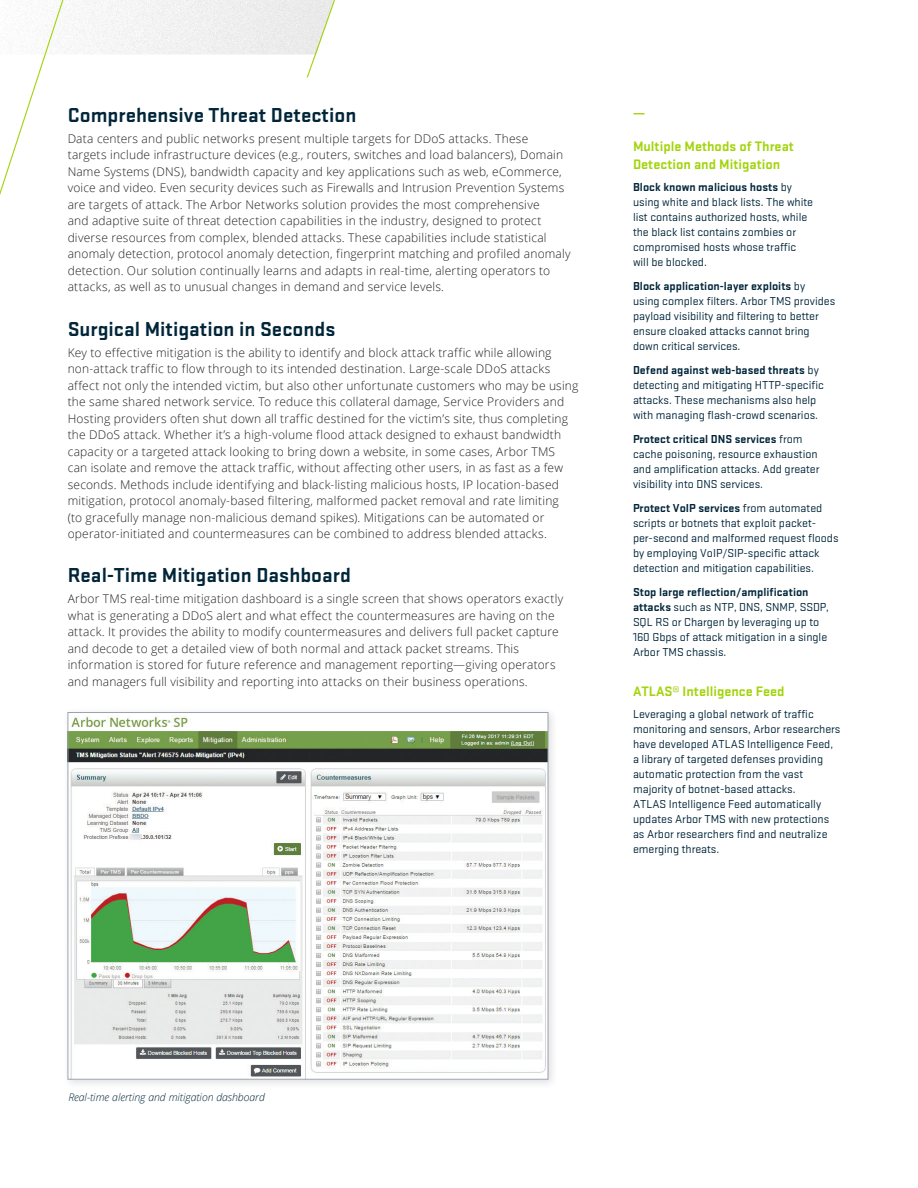
<style>
.page{position:relative;width:918px;height:1188px;background:#fff}
.page>*{position:absolute;margin:0;border:0;box-sizing:border-box;transform-origin:0 0}
.B{font:700 21px "Stratum 1";color:#002539}
.t1{font:700 14.25px/18px "Stratum 1";color:#a2d40a}
.Body{font:300 12px/16.5px "Open Sans";letter-spacing:.015em;color:#231f20}
.sidebar_stratum{font:12px/15px "Stratum 1";color:#002539}
.dividing_line{font:700 12px "Open Sans";color:#a2d40a}
.caption_graphic{font:italic 300 10.5px "Open Sans";letter-spacing:-.005em;color:#002539}
.s1{font-weight:700}
</style>
<div class="page">
<img style="left:69px;top:0;width:237px;height:54px">
<svg style="left:0;top:0;width:69px;height:195px"></svg>
<svg style="left:306px;top:0;width:29px;height:78px"></svg>
<div style="left:62px;top:707px;width:496px;height:382px;background:#231f20;opacity:.14"></div>
<img style="left:70px;top:716px;width:476px;height:361px">
<p class="B" style="left:68px;top:100px;width:290px">Comprehensive Threat Detection</p>
<p class="Body" style="left:68px;top:130px;width:505px">Data centers and public networks present multiple targets for DDoS attacks. These<br>targets include infrastructure devices (e.g., routers, switches and load balancers), Domain Name Systems (DNS), bandwidth capacity and key applications such as web, eCommerce, voice and video. Even security devices such as Firewalls and Intrusion Prevention Systems are targets of attack. The Arbor Networks solution provides the most comprehensive<br>and adaptive suite of threat detection capabilities in the industry, designed to protect diverse resources from complex, blended attacks. These capabilities include statistical anomaly detection, protocol anomaly detection, fingerprint matching and profiled anomaly detection. Our solution continually learns and adapts in real-time, alerting operators to attacks, as well as to unusual changes in demand and service levels.</p>
<p class="B" style="left:68px;top:314px;width:269px">Surgical Mitigation in Seconds</p>
<p class="Body" style="left:68px;top:344px;width:512px">Key to effective mitigation is the ability to identify and block attack traffic while allowing non-attack traffic to flow through to its intended destination. Large-scale DDoS attacks affect not only the intended victim, but also other unfortunate customers who may be using the same shared network service. To reduce this collateral damage, Service Providers and Hosting providers often shut down all traffic destined for the victim’s site, thus completing the DDoS attack. Whether it’s a high-volume flood attack designed to exhaust bandwidth capacity or a targeted attack looking to bring down a website, in some cases, Arbor TMS<br>can isolate and remove the attack traffic, without affecting other users, in as fast as a few seconds. Methods include identifying and black-listing malicious hosts, IP location-based mitigation, protocol anomaly-based filtering, malformed packet removal and rate limiting<br>(to gracefully manage non-malicious demand spikes). Mitigations can be automated or operator-initiated and countermeasures can be combined to address blended attacks.</p>
<p class="B" style="left:68px;top:561px;width:285px">Real-Time Mitigation Dashboard</p>
<p class="Body" style="left:68px;top:590px;width:497px">Arbor TMS real-time mitigation dashboard is a single screen that shows operators exactly what is generating a DDoS alert and what effect the countermeasures are having on the attack. It provides the ability to modify countermeasures and delivers full packet capture and decode to get a detailed view of both normal and attack packet streams. This information is stored for future reference and management reporting—giving operators and managers full visibility and reporting into attacks on their business operations.</p>
<p class="dividing_line" style="left:633px;top:104px;width:13px">—</p>
<h6 class="t1" style="left:633px;top:137px;width:163px">Multiple Methods of Threat<br>Detection and Mitigation</h6>
<p class="sidebar_stratum" style="left:633px;top:179px;width:182px"><span class="s1">Block known malicious hosts</span> by using white and black lists. The white list contains authorized hosts, while the black list contains zombies or compromised hosts whose traffic will be blocked.</p>
<p class="sidebar_stratum" style="left:633px;top:278px;width:204px"><span class="s1">Block application-layer exploits</span> by<br>using complex filters. Arbor TMS provides payload visibility and filtering to better ensure cloaked attacks cannot bring down critical services.</p>
<p class="sidebar_stratum" style="left:633px;top:362px;width:192px"><span class="s1">Defend against web-based threats</span> by detecting and mitigating HTTP-specific attacks. These mechanisms also help with managing flash-crowd scenarios.</p>
<p class="sidebar_stratum" style="left:633px;top:431px;width:188px"><span class="s1">Protect critical DNS services</span> from cache poisoning, resource exhaustion and amplification attacks. Add greater visibility into DNS services.</p>
<p class="sidebar_stratum" style="left:633px;top:500px;width:207px"><span class="s1">Protect VoIP services</span> from automated scripts or botnets that exploit packet&shy;per-second and malformed request floods by employing VoIP/SIP-specific attack detection and mitigation capabilities.</p>
<p class="sidebar_stratum" style="left:633px;top:583px;width:197px"><span class="s1">Stop large reflection/amplification attacks</span> such as NTP, DNS, SNMP, SSDP, SQL RS or Chargen by leveraging up to 160 Gbps of attack mitigation in a single Arbor TMS chassis.</p>
<h6 class="t1" style="left:633px;top:681px;width:153px">ATLAS® Intelligence Feed</h6>
<p class="sidebar_stratum" style="left:633px;top:706px;width:209px">Leveraging a global network of traffic monitoring and sensors, Arbor researchers have developed ATLAS Intelligence Feed, a library of targeted defenses providing automatic protection from the vast majority of botnet-based attacks.<br>ATLAS Intelligence Feed automatically updates Arbor TMS with new protections as Arbor researchers find and neutralize emerging threats.</p>
<p class="caption_graphic" style="left:68px;top:1090px;width:198px">Real-time alerting and mitigation dashboard</p>
</div>
